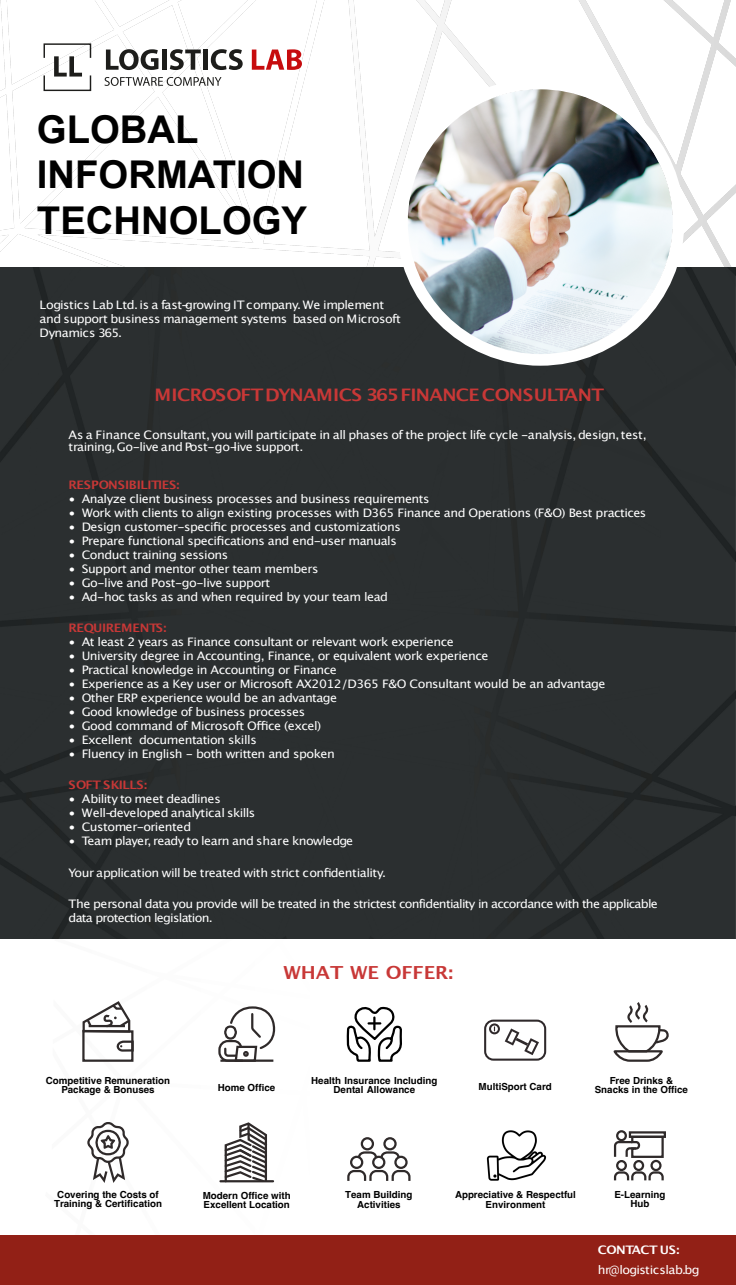
<style>
.page{position:relative;width:736px;height:1285px;background:#fff}
.page>*{position:absolute;margin:0;border:0;box-sizing:border-box;transform-origin:0 0}
.t1{font:700 38.25px/45.9px "Arial";color:#000}
.t2{font:700 18px "Lucida Grande";color:#c83837;scale:1.07 1}
.t3{font:700 17.25px "Lucida Grande";letter-spacing:-.03em;color:#c83837;scale:1.07 1}
.t4{font:11.7px/14px "Lucida Grande";letter-spacing:-.04em;color:#fff;scale:1.07 1}
.t5{font:11.7px/13.5px "Lucida Grande";letter-spacing:-.06em;color:#fff;scale:1.07 1}
.t6{font:700 11.7px "Lucida Grande";letter-spacing:-.03em;color:#c83837;scale:1.07 1}
.t7{font:700 11.7px "Lucida Grande";letter-spacing:-.02em;color:#fff;scale:1.07 1}
.t8{font:700 9.75px/9.8px "Helvetica";color:#000;text-align:center}
</style>
<div class="page">
<img style="left:0;top:0;width:735px;height:267px">
<img style="left:45px;top:938px;width:690px;height:245px">
<div style="left:0;top:267px;width:735px;height:671px;background:#2b2f30"></div>
<div style="left:0;top:1235px;width:735px;height:49px;background:#922016"></div>
<svg style="left:54px;top:56px;width:28px;height:19px"></svg>
<svg style="left:106px;top:49px;width:52px;height:21px"></svg>
<hr style="left:162px;top:49px;width:4px;height:21px;background:#1d1d1b">
<svg style="left:170px;top:49px;width:31px;height:21px"></svg>
<div style="left:203px;top:49px;width:5px;height:21px;background:#1d1d1b"></div>
<svg style="left:211px;top:49px;width:31px;height:21px"></svg>
<svg style="left:252px;top:49px;width:50px;height:21px"></svg>
<svg style="left:104px;top:77px;width:117px;height:9px"></svg>
<div style="left:43px;top:43px;width:48px;height:16px;border:1px solid #1d1d1b"></div>
<div style="left:43px;top:75px;width:48px;height:16px;border:1px solid #1d1d1b"></div>
<svg style="left:611px;top:1000px;width:58px;height:62px"></svg>
<svg style="left:356px;top:1149px;width:44px;height:9px"></svg>
<div style="left:383px;top:1136px;width:13px;height:14px;border:2px solid #2f2a2a;border-radius:50%"></div>
<div style="left:350px;top:1155px;width:13px;height:13px;border:2px solid #2f2a2a;border-radius:50%"></div>
<div style="left:372px;top:1155px;width:13px;height:13px;border:2px solid #2f2a2a;border-radius:50%"></div>
<svg style="left:346px;top:1168px;width:65px;height:14px"></svg>
<div style="left:394px;top:1155px;width:13px;height:13px;border:2px solid #2f2a2a;border-radius:50%"></div>
<div style="left:360px;top:1136px;width:14px;height:14px;border:2px solid #2f2a2a;border-radius:50%"></div>
<svg style="left:86px;top:1120px;width:44px;height:63px"></svg>
<hr style="left:220px;top:1179px;width:53px;height:3px;background:#2f2a2a">
<svg style="left:223px;top:1120px;width:46px;height:63px"></svg>
<div style="left:628px;top:1131px;width:37px;height:6px;border:2px solid #2f2a2a"></div>
<svg style="left:612px;top:1134px;width:52px;height:24px"></svg>
<div style="left:615px;top:1129px;width:11px;height:12px;border:2px solid #2f2a2a;border-radius:50%"></div>
<div style="left:615px;top:1159px;width:11px;height:11px;border:2px solid #2f2a2a;border-radius:50%"></div>
<div style="left:633px;top:1159px;width:10px;height:11px;border:2px solid #2f2a2a;border-radius:50%"></div>
<svg style="left:612px;top:1169px;width:52px;height:13px"></svg>
<div style="left:650px;top:1159px;width:11px;height:11px;border:2px solid #2f2a2a;border-radius:50%"></div>
<svg style="left:484px;top:1019px;width:62px;height:41px"></svg>
<svg style="left:345px;top:680px;width:58px;height:382px"></svg>
<svg style="left:217px;top:1004px;width:61px;height:58px"></svg>
<svg style="left:81px;top:999px;width:54px;height:63px"></svg>
<div style="left:396px;top:78px;width:287px;height:287px;background:#fff;border-radius:50%"></div>
<img style="left:407px;top:89px;width:265px;height:265px;border-radius:50%">
<h1 class="t1" style="left:37px;top:110px;width:271px">GLOBAL<br>INFORMATION<br>TECHNOLOGY</h1>
<p class="t4" style="left:40px;top:299px;width:339px">Logistics Lab Ltd.is a fast-growing IT company. We implement and support business management systems based on Microsoft<br>Dynamics 365.</p>
<h3 class="t3" style="left:154px;top:387px;width:421px">MICROSOFTDYNAMICS 365FINANCE CONSULTANT</h3>
<p class="t4" style="left:68px;top:429px;width:541px;line-height:11.7px">As a Finance Consultant,you will participate in all phases of the project life cycle -analysis,design,test, training,Go-live and Post-go-live support.</p>
<p class="t6" style="left:68px;top:479px;width:105px">RESPONSIBILITIES:</p>
<p class="t4" style="left:68px;top:492px;width:338px">• Analyze client business processes and business requirements</p>
<p class="t4" style="left:68px;top:506px;width:541px">• Work with clients to align existing processes with D365 Finance and Operations (F&amp;O) Best practices</p>
<p class="t4" style="left:68px;top:520px;width:312px">• Design customer-specific processes and customizations</p>
<p class="t4" style="left:68px;top:534px;width:308px">• Prepare functional specifications and end-user manuals</p>
<p class="t4" style="left:68px;top:548px;width:151px">• Conduct training sessions</p>
<p class="t4" style="left:68px;top:562px;width:235px">• Support and mentor other team members</p>
<p class="t4" style="left:68px;top:576px;width:190px">• Go-live and Post-go-live support</p>
<p class="t4" style="left:68px;top:590px;width:300px">• Ad-hoc tasks as and when required by your team lead</p>
<p class="t6" style="left:68px;top:622px;width:93px">REQUIREMENTS:</p>
<p class="t4" style="left:68px;top:635px;width:361px">• At least 2 years as Finance consultant or relevant work experience</p>
<p class="t4" style="left:68px;top:649px;width:393px">• University degree in Accounting, Finance, or equivalent work experience</p>
<p class="t4" style="left:68px;top:663px;width:252px">• Practical knowledge in Accounting or Finance</p>
<p class="t4" style="left:68px;top:677px;width:503px">• Experience as a Key user or Microsoft AX2012/D365 F&amp;O Consultant would be an advantage</p>
<p class="t4" style="left:68px;top:691px;width:252px">• Other ERP experience would be an advantage</p>
<p class="t4" style="left:68px;top:705px;width:222px">• Good knowledge of business processes</p>
<p class="t4" style="left:68px;top:719px;width:237px">• Good command of Microsoft Office (excel)</p>
<p class="t4" style="left:68px;top:733px;width:177px">• Excellent documentation skills</p>
<p class="t4" style="left:68px;top:747px;width:250px">• Fluency in English - both written and spoken</p>
<p class="t6" style="left:68px;top:780px;width:75px">SOFT SKILLS:</p>
<p class="t4" style="left:68px;top:792px;width:144px">• Ability to meet deadlines</p>
<p class="t4" style="left:68px;top:806px;width:176px">• Well-developed analytical skills</p>
<p class="t4" style="left:68px;top:820px;width:116px">• Customer-oriented</p>
<p class="t4" style="left:68px;top:834px;width:267px">• Team player, ready to learn and share knowledge</p>
<p class="t4" style="left:68px;top:866px;width:298px">Your application will be treated with strict confidentiality.</p>
<p class="t5" style="left:68px;top:898px;width:552px">The personal data you provide will be treated in the strictest confidentiality in accordance with the applicable data protection legislation.</p>
<h2 class="t2" style="left:283px;top:964px;width:160px">WHAT WE OFFER:</h2>
<p class="t8" style="left:46px;top:1075px;width:126px">Competitive Remuneration<br>Package &amp; Bonuses</p>
<p class="t8" style="left:311px;top:1075px;width:128px;line-height:9.5px">Health Insurance Including<br>Dental Allowance</p>
<p class="t8" style="left:594px;top:1075px;width:95px;line-height:9.5px">Free Drinks &amp;<br>Snacks in the Office</p>
<p class="t8" style="left:218px;top:1082px;width:59px">Home Office</p>
<p class="t8" style="left:478px;top:1081px;width:75px">MultiSport Card</p>
<p class="t8" style="left:54px;top:1189px;width:109px">Covering the Costs of<br>Training &amp; Certification</p>
<p class="t8" style="left:203px;top:1190px;width:89px;line-height:9.5px;text-align:left">Modern Office with<br>Excellent Location</p>
<p class="t8" style="left:345px;top:1190px;width:69px">Team Building<br>Activities</p>
<p class="t8" style="left:454px;top:1190px;width:122px">Appreciative &amp; Respectful<br>Environment</p>
<p class="t8" style="left:614px;top:1189px;width:52px">E-Learning<br>Hub</p>
<p class="t7" style="left:597px;top:1244px;width:78px">CONTACT US:</p>
<p class="t4" style="left:597px;top:1263px;width:97px">hr@logisticslab.bg</p>
</div>
